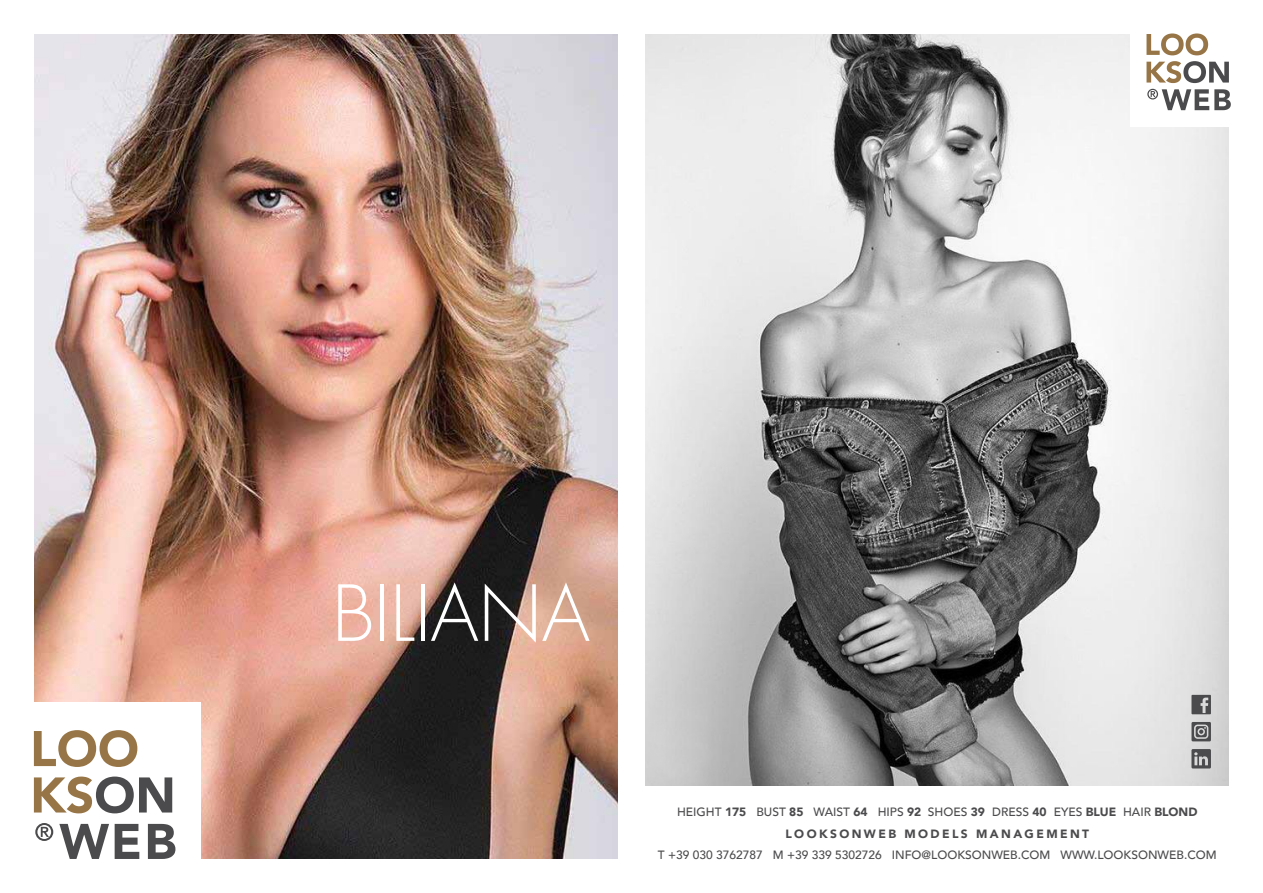
<style>
.page{position:relative;width:1263px;height:893px;background:#fff}
.page>*{position:absolute;margin:0;border:0;box-sizing:border-box;transform-origin:0 0}
.t1{font:300 75px "Futura Std";color:#fff}
.t2{font:900 12px/22px "Avenir";letter-spacing:.2em;color:#4b4b4d;text-align:center}
.t3{font:500 12px "Avenir";color:#4b4b4d}
.s1{font-weight:500}
</style>
<div class="page">
<img style="left:34px;top:34px;width:583px;height:825px">
<img style="left:646px;top:34px;width:583px;height:752px">
<div style="left:1130px;top:17px;width:114px;height:110px;background:#fff"></div>
<svg style="left:1191px;top:722px;width:20px;height:19px"></svg>
<svg style="left:1191px;top:695px;width:20px;height:19px"></svg>
<svg style="left:1191px;top:749px;width:20px;height:19px"></svg>
<div style="left:0;top:703px;width:201px;height:190px;background:#fff"></div>
<svg style="left:34px;top:730px;width:103px;height:37px"></svg>
<svg style="left:34px;top:776px;width:138px;height:37px"></svg>
<svg style="left:59px;top:824px;width:50px;height:35px"></svg>
<svg style="left:115px;top:824px;width:24px;height:35px"></svg>
<svg style="left:148px;top:824px;width:27px;height:35px"></svg>
<svg style="left:35px;top:823px;width:18px;height:18px"></svg>
<svg style="left:1146px;top:33px;width:62px;height:22px"></svg>
<svg style="left:1146px;top:61px;width:83px;height:22px"></svg>
<svg style="left:1147px;top:89px;width:84px;height:21px"></svg>
<h1 class="t1" style="left:332px;top:568px;width:259px">BILIANA</h1>
<p class="t2" style="left:677px;top:800px;width:522px"><span class="s1">HEIGHT</span> 175 <span class="s1">BUST</span> 85 <span class="s1">WAIST</span> 64 <span class="s1">HIPS</span> 92 <span class="s1">SHOES</span> 39 <span class="s1">DRESS</span> 40 <span class="s1">EYES</span> BLUE <span class="s1">HAIR</span> BLOND<br>LOOKSONWEB MODELS MANAGEMENT</p>
<p class="t3" style="left:658px;top:844px;width:560px">T +39 030 3762787 M +39 339 5302726 INFO@LOOKSONWEB.COM WWW.LOOKSONWEB.COM</p>
</div>
